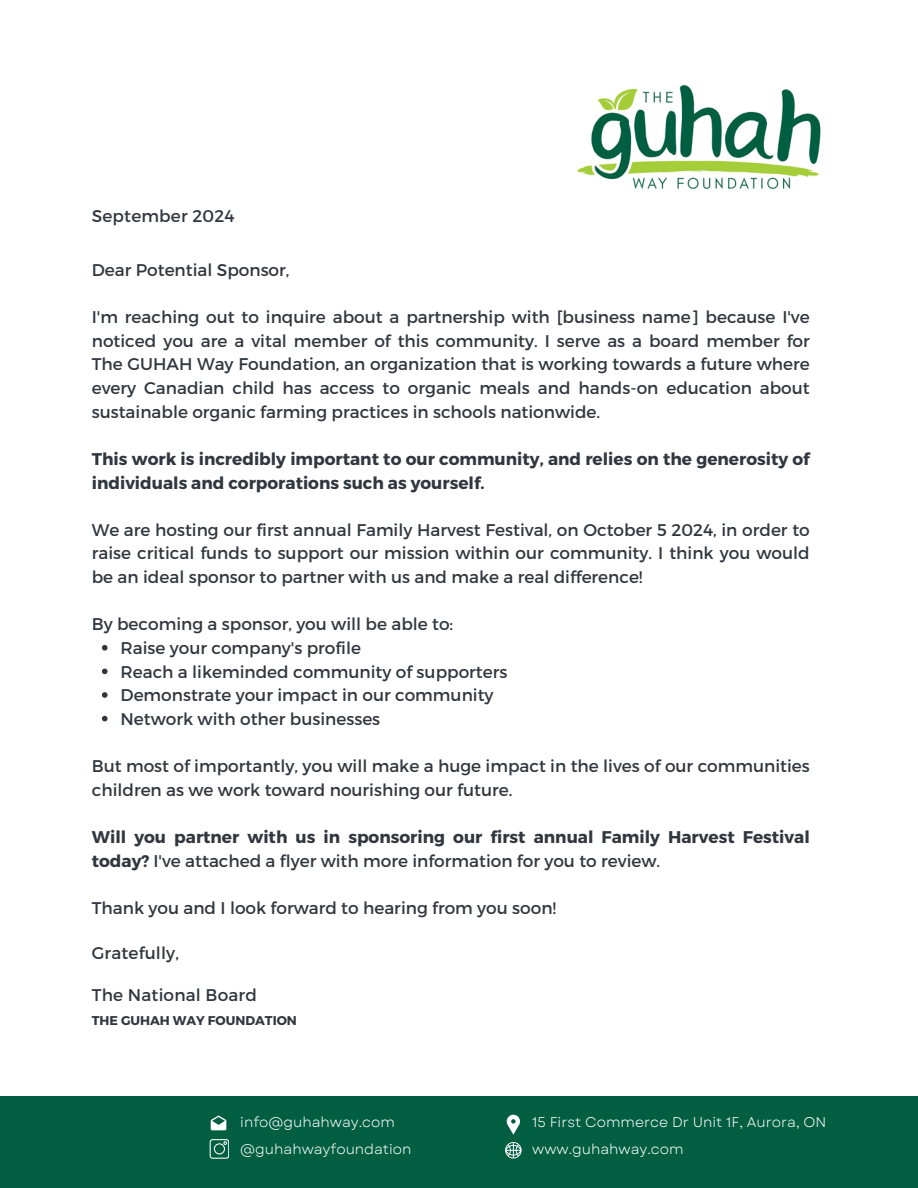
<style>
.page{position:relative;width:918px;height:1188px;background:#fff}
.page>*{position:absolute;margin:0;border:0;box-sizing:border-box;transform-origin:0 0}
.t1{font:16.95px/23.7px "Montserrat";color:#31373e;text-align:justify}
.t2{font:700 16.95px/23.7px "Montserrat";color:#31373e}
.t3{font:14.1px "Garet";color:#fff}
.t4{font:700 12.75px "Montserrat";color:#31373e}
.s1{font-weight:400}
</style>
<div class="page">
<div style="left:0;top:1096px;width:918px;height:92px;background:#015e41"></div>
<svg style="left:211px;top:1115px;width:15px;height:15px"></svg>
<svg style="left:507px;top:1115px;width:13px;height:20px"></svg>
<svg style="left:505px;top:1142px;width:17px;height:17px"></svg>
<svg style="left:102px;top:645px;width:6px;height:6px"></svg>
<svg style="left:102px;top:669px;width:6px;height:5px"></svg>
<svg style="left:102px;top:692px;width:6px;height:6px"></svg>
<svg style="left:102px;top:716px;width:6px;height:5px"></svg>
<img style="left:577px;top:84px;width:244px;height:105px">
<svg style="left:210px;top:1139px;width:19px;height:19px"></svg>
<p class="t1" style="left:92px;top:203px;width:144px">September 2024</p>
<h2 class="t1" style="left:92px;top:257px;width:199px">Dear Potential Sponsor,</h2>
<p class="t1" style="left:92px;top:304px;width:720px">I'm reaching out to inquire about a partnership with [business name] because I've noticed you are a vital member of this community. I serve as a board member for The GUHAH Way Foundation, an organization that is working towards a future where every Canadian child has access to organic meals and hands-on education about sustainable organic farming practices in schools nationwide.</p>
<h2 class="t2" style="left:92px;top:446px;width:720px">This work is incredibly important to our community, and relies on the generosity of individuals and corporations such as yourself.</h2>
<h2 class="t1" style="left:92px;top:517px;width:720px">We are hosting our first annual Family Harvest Festival, on October 5 2024, in order to raise critical funds to support our mission within our community. I think you would be an ideal sponsor to partner with us and make a real difference!</h2>
<h1 class="t1" style="left:92px;top:612px;width:363px">By becoming a sponsor, you will be able to:</h1>
<h2 class="t1" style="left:121px;top:635px;width:242px">Raise your company's profile</h2>
<h2 class="t1" style="left:121px;top:659px;width:388px">Reach a likeminded community of supporters</h2>
<p class="t1" style="left:121px;top:682px;width:375px">Demonstrate your impact in our community</p>
<p class="t1" style="left:121px;top:706px;width:261px">Network with other businesses</p>
<p class="t1" style="left:92px;top:753px;width:720px">But most of importantly, you will make a huge impact in the lives of our communities children as we work toward nourishing our future.</p>
<p class="t2" style="left:92px;top:824px;width:720px">Will you partner with us in sponsoring our first annual Family Harvest Festival today? <span class="s1">I've attached a flyer with more information for you to review.</span></p>
<h2 class="t1" style="left:92px;top:895px;width:466px">Thank you and I look forward to hearing from you soon!</h2>
<p class="t1" style="left:92px;top:941px;width:89px">Gratefully,</p>
<p class="t1" style="left:92px;top:982px;width:167px">The National Board</p>
<p class="t4" style="left:92px;top:1012px;width:207px">THE GUHAH WAY FOUNDATION</p>
<h2 class="t3" style="left:240px;top:1112px;width:156px">info@guhahway.com</h2>
<p class="t3" style="left:240px;top:1139px;width:173px">@guhahwayfoundation</p>
<h2 class="t3" style="left:532px;top:1112px;width:296px">15 First Commerce Dr Unit 1F, Aurora, ON</h2>
<h2 class="t3" style="left:532px;top:1139px;width:153px">www.guhahway.com</h2>
</div>
